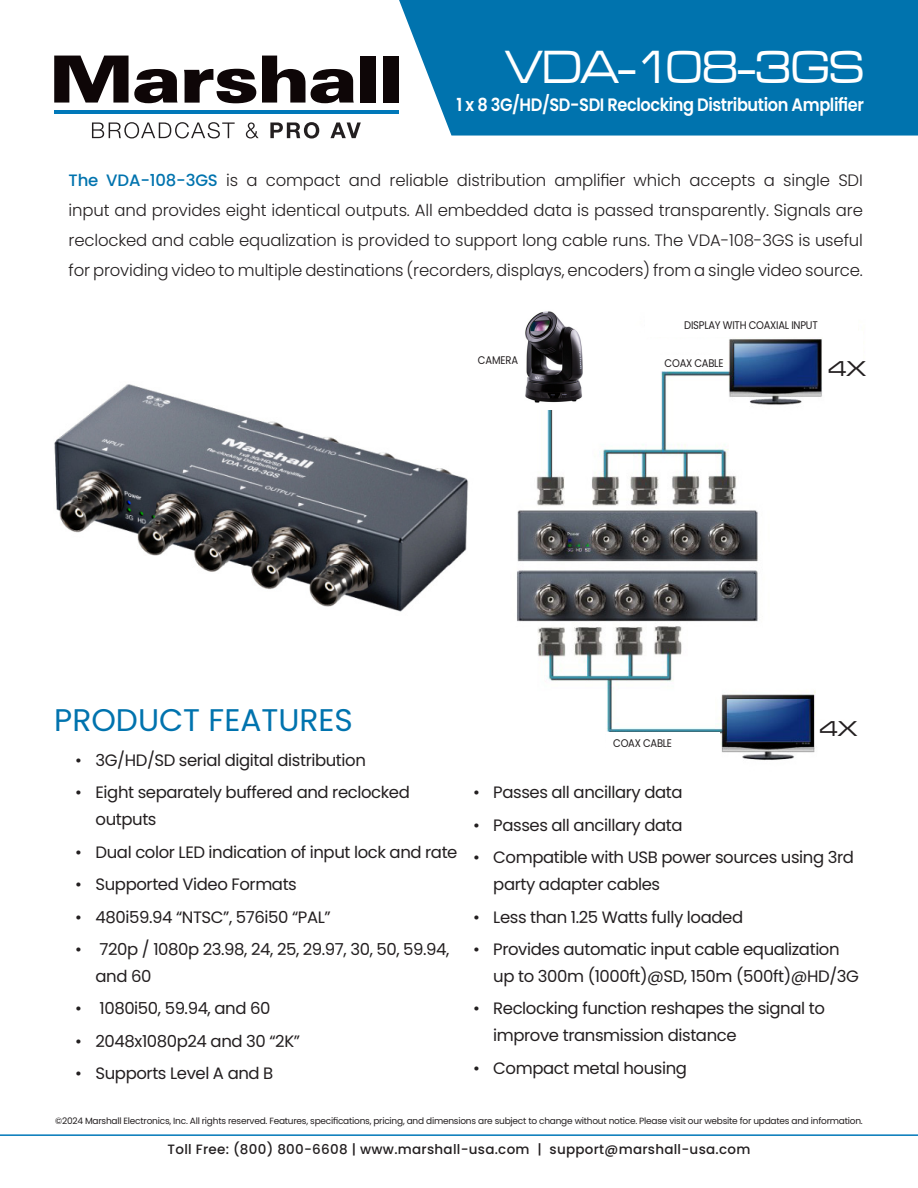
<style>
.page{position:relative;width:918px;height:1188px;background:#fff}
.page>*{position:absolute;margin:0;border:0;box-sizing:border-box;transform-origin:0 0}
.t1{font:48px "Microgramma D Medi Exte";color:#fff;scale:.9 1}
.t2{font:31.35px "Poppins";color:#0073ae}
.t3{font:22.2px "Microgramma D Medi Exte";color:#231f20}
.t4{font:600 18px "Poppins";letter-spacing:-.025em;color:#fff;scale:.9 1}
.t5{font:16.5px/27px "Poppins";letter-spacing:-.025em;color:#231f20}
.t6{font:300 16.5px/30px "Poppins";letter-spacing:-.01em;color:#231f20;text-align:justify}
.t7{font:500 13.5px "Poppins";letter-spacing:.02em;color:#231f20}
.t8{font:11.1px "Poppins";letter-spacing:-.025em;color:#231f20;scale:.9 1}
.t9{font:9px "Poppins";letter-spacing:-.025em;color:#231f20}
.s1{font-weight:500;color:#0073ae}
</style>
<div class="page">
<hr style="left:0;top:1134px;width:918px;height:2px;background:#0078b9">
<svg style="left:54px;top:56px;width:124px;height:47px"></svg>
<svg style="left:184px;top:69px;width:72px;height:34px"></svg>
<svg style="left:262px;top:56px;width:43px;height:47px"></svg>
<svg style="left:311px;top:69px;width:43px;height:34px"></svg>
<div style="left:361px;top:56px;width:15px;height:47px;background:#0e0607"></div>
<div style="left:383px;top:56px;width:16px;height:47px;background:#0e0607"></div>
<hr style="left:54px;top:110px;width:345px;height:4px;background:#0078b9">
<svg style="left:92px;top:122px;width:143px;height:16px"></svg>
<svg style="left:246px;top:122px;width:13px;height:16px"></svg>
<svg style="left:270px;top:122px;width:49px;height:17px"></svg>
<svg style="left:330px;top:122px;width:31px;height:16px"></svg>
<div style="left:399px;top:0;width:519px;height:136px;background:#0073ae"></div>
<img style="left:517px;top:339px;width:305px;height:421px">
<img style="left:517px;top:311px;width:72px;height:98px">
<div style="left:650px;top:355px;width:74px;height:16px;background:#fff"></div>
<div style="left:606px;top:732px;width:114px;height:27px;background:#fff"></div>
<img style="left:54px;top:384px;width:415px;height:228px">
<div style="left:816px;top:672px;width:47px;height:37px;background:#fff"></div>
<div style="left:816px;top:699px;width:59px;height:20px;background:#fff"></div>
<p class="t1" style="left:506px;top:37px;width:400px">VDA-108-3GS</p>
<p class="t4" style="left:457px;top:95px;width:454px">1 x 8 3G/HD/SD-SDI Reclocking Distribution Amplifier</p>
<p class="t6" style="left:69px;top:165px;width:796px"><span class="s1">The VDA-108-3GS</span> is a compact and reliable distribution amplifier which accepts a single SDI input and provides eight identical outputs. All embedded data is passed transparently. Signals are reclocked and cable equalization is provided to support long cable runs. The VDA-108-3GS is useful for providing video to multiple destinations (recorders, displays, encoders) from a single video source.</p>
<p class="t8" style="left:684px;top:318px;width:150px">DISPLAY WITH COAXIAL INPUT</p>
<p class="t8" style="left:478px;top:354px;width:46px">CAMERA</p>
<p class="t8" style="left:665px;top:356px;width:67px">COAX CABLE</p>
<p class="t3" style="left:828px;top:354px;width:39px">4X</p>
<p class="t2" style="left:54px;top:702px;width:300px">PRODUCT FEATURES</p>
<p class="t5" style="left:75px;top:747px;width:292px">• 3G/HD/SD serial digital distribution</p>
<p class="t5" style="left:96px;top:779px;width:316px;text-indent:-20px">• Eight separately buffered and reclocked outputs</p>
<p class="t5" style="left:75px;top:839px;width:384px">• Dual color LED indication of input lock and rate</p>
<p class="t5" style="left:75px;top:871px;width:223px">• Supported Video Formats</p>
<p class="t5" style="left:75px;top:903px;width:257px">• 480i59.94 “NTSC”, 576i50 “PAL”</p>
<p class="t5" style="left:96px;top:936px;width:355px;text-indent:-20px">• 720p / 1080p 23.98, 24, 25, 29.97, 30, 50, 59.94, and 60</p>
<p class="t5" style="left:75px;top:995px;width:197px">• 1080i50, 59.94, and 60</p>
<p class="t5" style="left:75px;top:1028px;width:226px">• 2048x1080p24 and 30 “2K”</p>
<p class="t5" style="left:75px;top:1060px;width:200px">• Supports Level A and B</p>
<p class="t8" style="left:613px;top:737px;width:67px">COAX CABLE</p>
<p class="t3" style="left:819px;top:715px;width:39px">4X</p>
<p class="t5" style="left:473px;top:779px;width:211px">• Passes all ancillary data</p>
<p class="t5" style="left:473px;top:812px;width:211px">• Passes all ancillary data</p>
<p class="t5" style="left:493px;top:844px;width:362px;text-indent:-20px">• Compatible with USB power sources using 3rd party adapter cables</p>
<p class="t5" style="left:473px;top:903px;width:272px">• Less than 1.25 Watts fully loaded</p>
<p class="t5" style="left:493px;top:936px;width:367px;text-indent:-20px">• Provides automatic input cable equalization up to 300m (1000ft)@SD, 150m (500ft)@HD/3G</p>
<p class="t5" style="left:493px;top:995px;width:333px;text-indent:-20px">• Reclocking function reshapes the signal to improve transmission distance</p>
<p class="t5" style="left:473px;top:1055px;width:215px">• Compact metal housing</p>
<p class="t9" style="left:55px;top:1116px;width:809px">©2024 Marshall Electronics, Inc. All rights reserved. Features, specifications, pricing, and dimensions are subject to change without notice. Please visit our website for updates and information.</p>
<p class="t7" style="left:168px;top:1141px;width:584px">Toll Free: (800) 800-6608 | www.marshall-usa.com | support@marshall-usa.com</p>
</div>
